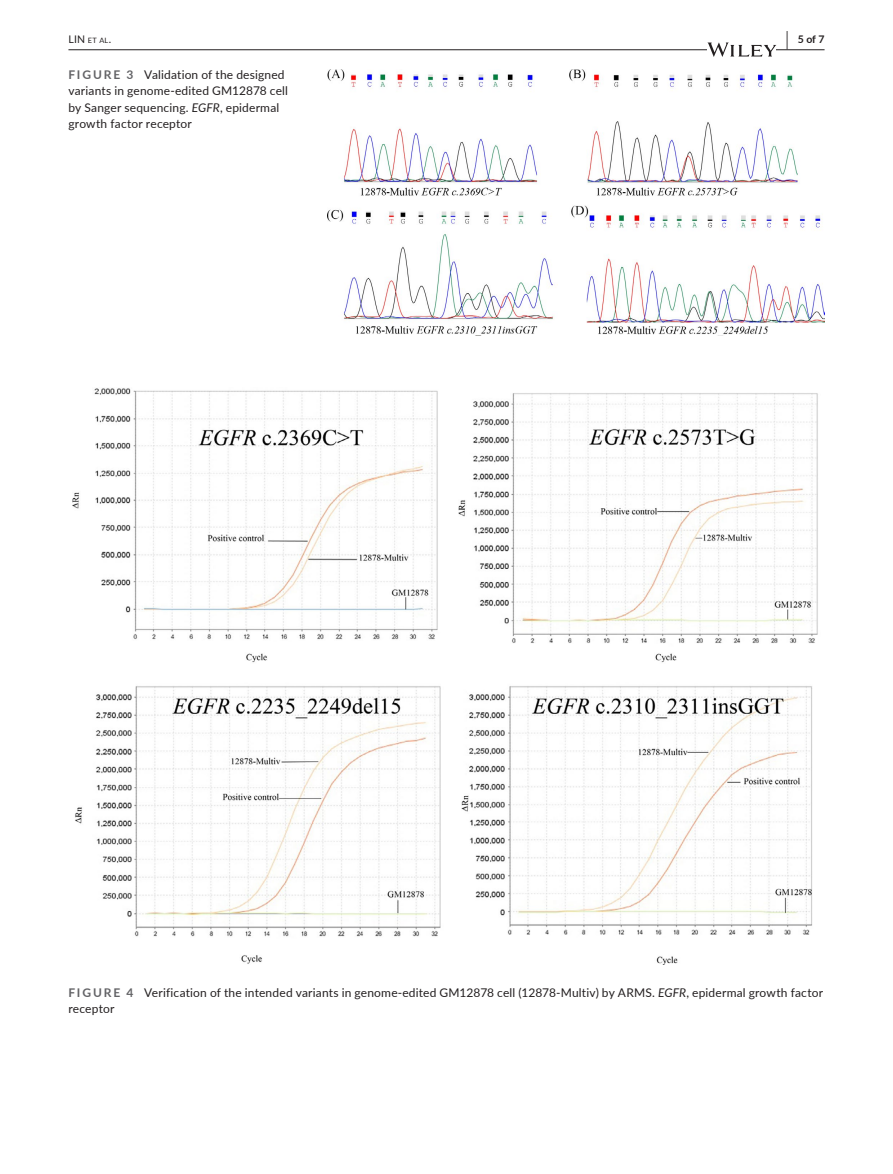
<style>
.page{position:relative;width:893px;height:1174px;background:#fff}
.page>*{position:absolute;margin:0;border:0;box-sizing:border-box;transform-origin:0 0}
.t1{font:12px/16.5px "Lato";letter-spacing:.015em;color:#231f20}
.t2{font:10.5px "Lato";color:#231f20}
.t3{font:700 10.5px "Lato";color:#231f20}
.s1{font-size:7.35px}
.s2{font-size:19.5px}
.s3{font-weight:700;color:#636366}
.s4{font-style:italic}
</style>
<div class="page">
<hr style="left:68px;top:49px;width:756px;height:1px;background:#231f20">
<svg style="left:707px;top:42px;width:69px;height:15px"></svg>
<img style="left:327px;top:69px;width:497px;height:266px">
<img style="left:72px;top:388px;width:746px;height:576px">
<p class="t2" style="left:68px;top:31px;width:44px">LIN <span class="s1">et al</span>.</p>
<p class="t3" style="left:786px;top:31px;width:40px"><span class="s2">|</span> 5 of 7</p>
<p class="t1" style="left:68px;top:66px;width:221px"><span class="s3">FIGURE 3</span> Validation of the designed variants in genome-edited GM12878 cell by Sanger sequencing. <span class="s4">EGFR</span>, epidermal growth factor receptor</p>
<p class="t1" style="left:68px;top:983px;width:756px"><span class="s3">FIGURE 4</span> Verification of the intended variants in genome-edited GM12878 cell (12878-Multiv) by ARMS. <span class="s4">EGFR</span>, epidermal growth factor receptor</p>
</div>
